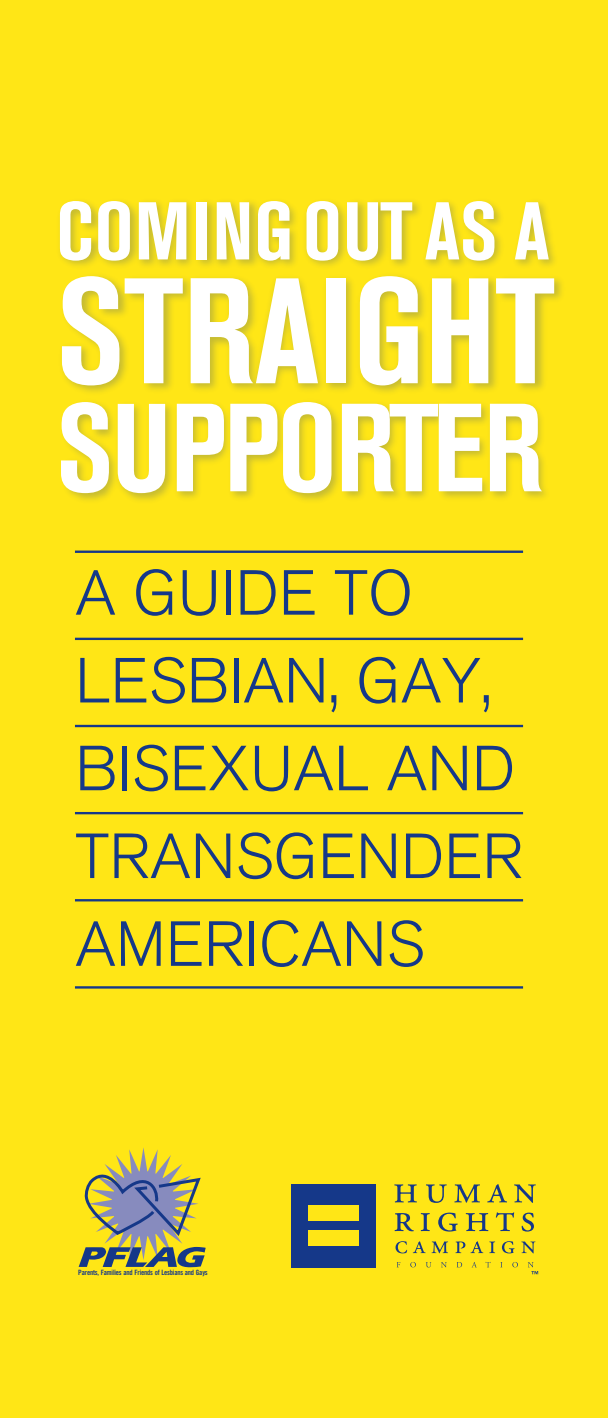
<style>
.page{position:relative;width:608px;height:1418px;background:#ffe616}
.page>*{position:absolute;margin:0;border:0;box-sizing:border-box;transform-origin:0 0}
.t1{font:700 condensed 148.5px "Akzidenz Grotesk BE";color:#fff}
.t2{font:700 condensed 123.75px "Akzidenz Grotesk BE";letter-spacing:-.02em;color:#fff}
.t3{font:700 condensed 81px "Akzidenz Grotesk BE";letter-spacing:.015em;color:#fff}
.t4{font:300 63px/87.8px "Akzidenz Grotesk BE";color:#153889}
.t5{font:7.2px "Trade Gothic Bold Cond Twenty";letter-spacing:-.025em;color:#153889}
</style>
<div class="page">
<div style="left:291px;top:1184px;width:84px;height:83px;background:#153889"></div>
<div style="left:308px;top:1205px;width:51px;height:15px;background:#ffe616"></div>
<div style="left:308px;top:1230px;width:51px;height:16px;background:#ffe616"></div>
<svg style="left:394px;top:1184px;width:23px;height:18px"></svg>
<svg style="left:426px;top:1184px;width:20px;height:18px"></svg>
<svg style="left:454px;top:1184px;width:26px;height:18px"></svg>
<svg style="left:487px;top:1184px;width:20px;height:18px"></svg>
<svg style="left:514px;top:1184px;width:21px;height:19px"></svg>
<svg style="left:394px;top:1213px;width:20px;height:18px"></svg>
<svg style="left:420px;top:1213px;width:9px;height:18px"></svg>
<svg style="left:438px;top:1212px;width:19px;height:19px"></svg>
<svg style="left:465px;top:1213px;width:23px;height:18px"></svg>
<svg style="left:495px;top:1212px;width:19px;height:19px"></svg>
<svg style="left:521px;top:1212px;width:13px;height:19px"></svg>
<svg style="left:395px;top:1241px;width:30px;height:12px"></svg>
<svg style="left:431px;top:1241px;width:17px;height:12px"></svg>
<svg style="left:455px;top:1241px;width:28px;height:12px"></svg>
<svg style="left:489px;top:1241px;width:6px;height:12px"></svg>
<svg style="left:502px;top:1241px;width:12px;height:12px"></svg>
<svg style="left:521px;top:1241px;width:14px;height:12px"></svg>
<svg style="left:396px;top:1262px;width:4px;height:5px"></svg>
<svg style="left:410px;top:1262px;width:6px;height:5px"></svg>
<svg style="left:426px;top:1262px;width:5px;height:5px"></svg>
<svg style="left:441px;top:1262px;width:5px;height:5px"></svg>
<svg style="left:456px;top:1262px;width:6px;height:5px"></svg>
<svg style="left:472px;top:1262px;width:5px;height:5px"></svg>
<svg style="left:485px;top:1262px;width:5px;height:5px"></svg>
<svg style="left:512px;top:1262px;width:6px;height:5px"></svg>
<svg style="left:527px;top:1262px;width:11px;height:12px"></svg>
<svg style="left:79px;top:1147px;width:127px;height:120px"></svg>
<hr style="left:75px;top:637px;width:448px;height:3px;background:#153889">
<hr style="left:75px;top:725px;width:448px;height:2px;background:#153889">
<hr style="left:75px;top:812px;width:448px;height:2px;background:#153889">
<hr style="left:75px;top:899px;width:448px;height:2px;background:#153889">
<hr style="left:75px;top:986px;width:448px;height:2px;background:#153889">
<img style="left:60px;top:201px;width:502px;height:352px">
<p class="t3" style="left:56px;top:185px;width:494px">COMINGOUT AS A</p>
<h1 class="t1" style="left:56px;top:247px;width:499px">STRAIGHT</h1>
<h2 class="t2" style="left:56px;top:377px;width:488px">SUPPORTER</h2>
<p class="t4" style="left:75px;top:550px;width:449px">A GUIDE TO<br>LESBIAN, GAY,<br>BISEXUAL AND<br>TRANSGENDER<br>AMERICANS</p>
<p class="t5" style="left:78px;top:1268px;width:131px">Parents, Families and Friends of Lesbians and Gays</p>
</div>
